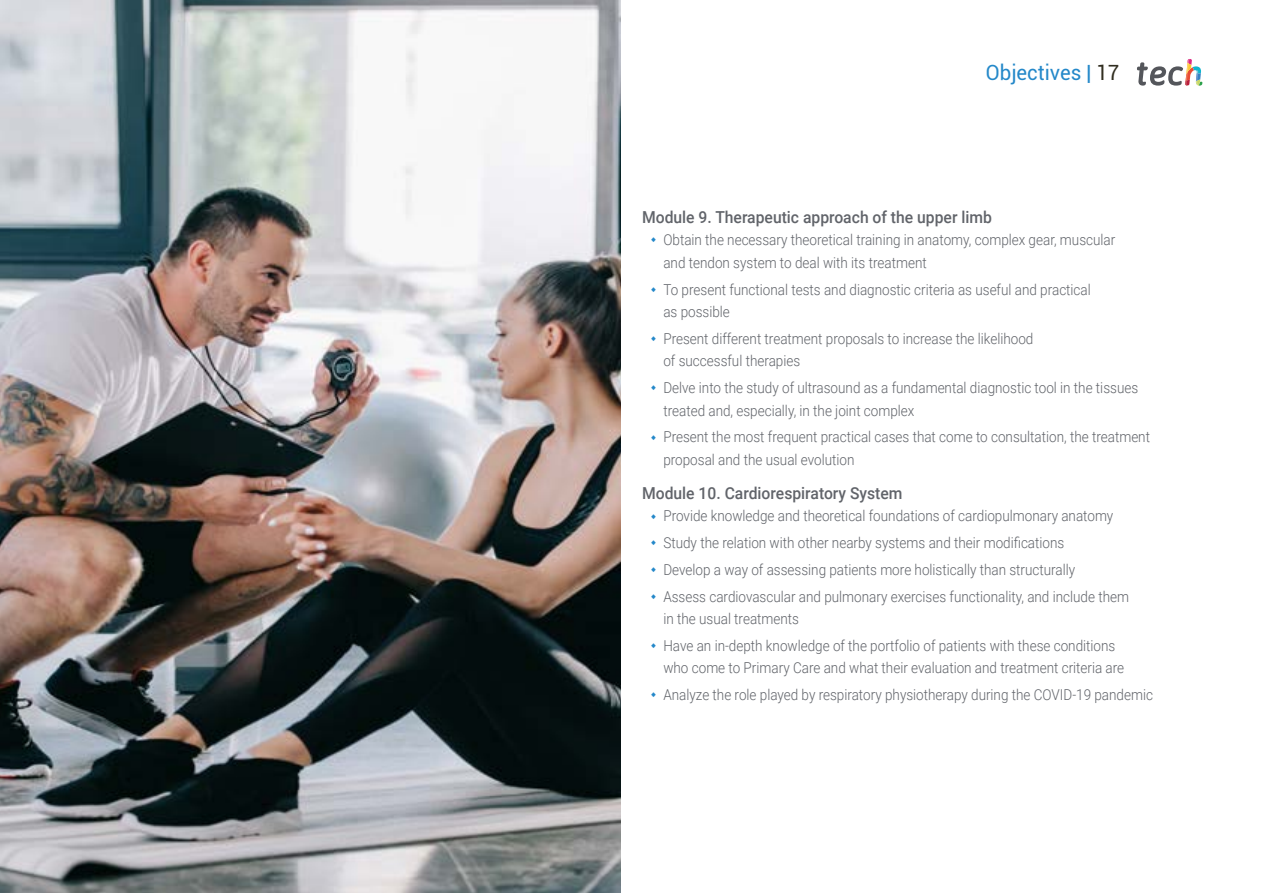
<style>
.page{position:relative;width:1263px;height:893px;background:#fff}
.page>*{position:absolute;margin:0;border:0;box-sizing:border-box;transform-origin:0 0}
.t1{font:21px "Roboto";color:#2488c9}
.t2{font:500 16.5px "Roboto";color:#61646a;scale:.95 1}
.t3{font:300 15px/22.5px "Roboto";color:#61646a;scale:.9 1}
.s1{color:#312e20}
</style>
<div class="page">
<img style="left:0;top:0;width:621px;height:893px">
<svg style="left:1137px;top:59px;width:65px;height:27px"></svg>
<h1 class="t1" style="left:986px;top:57px;width:135px">Objectives | <span class="s1">17</span></h1>
<p class="t2" style="left:642px;top:205px;width:370px">Module 9. Therapeutic approach of the upper limb</p>
<p class="t3" style="left:663px;top:228px;width:504px">Obtain the necessary theoretical training in anatomy, complex gear, muscular and tendon system to deal with its treatment</p>
<p class="t3" style="left:663px;top:277px;width:476px">To present functional tests and diagnostic criteria as useful and practical as possible</p>
<p class="t3" style="left:663px;top:327px;width:413px">Present different treatment proposals to increase the likelihood of successful therapies</p>
<p class="t3" style="left:663px;top:376px;width:529px">Delve into the study of ultrasound as a fundamental diagnostic tool in the tissues treated and, especially, in the joint complex</p>
<p class="t3" style="left:663px;top:425px;width:542px">Present the most frequent practical cases that come to consultation, the treatment proposal and the usual evolution</p>
<p class="t2" style="left:642px;top:482px;width:276px">Module 10. Cardiorespiratory System</p>
<p class="t3" style="left:663px;top:502px;width:519px;line-height:26.7px">Provide knowledge and theoretical foundations of cardiopulmonary anatomy Study the relation with other nearby systems and their modifications<br>Develop a way of assessing patients more holistically than structurally<br>Assess cardiovascular and pulmonary exercises functionality, and include them</p>
<p class="t3" style="left:663px;top:605px;width:504px;line-height:26.7px">in the usual treatments<br>Have an in-depth knowledge of the portfolio of patients with these conditions</p>
<p class="t3" style="left:663px;top:654px;width:545px;line-height:26.7px">who come to Primary Care and what their evaluation and treatment criteria are<br>Analyze the role played by respiratory physiotherapy during the COVID-19 pandemic</p>
</div>
